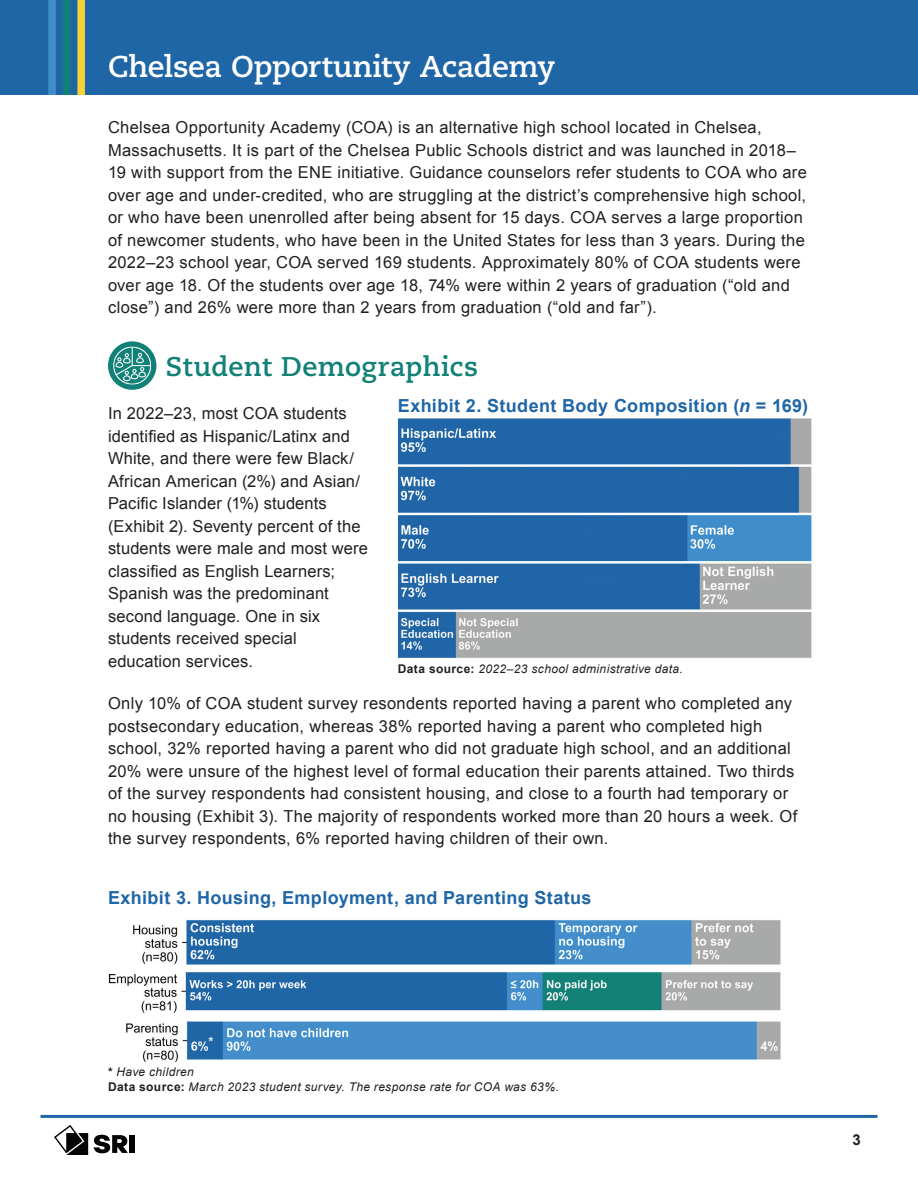
<style>
.page{position:relative;width:918px;height:1188px;background:#fff}
.page>*{position:absolute;margin:0;border:0;box-sizing:border-box;transform-origin:0 0}
.Heading_1__Section_title{font:700 30px "Caecilia LT Pro 75";letter-spacing:-.01em;color:#fff}
.Heading_2_One_Line{font:700 27px "Caecilia LT Pro 75";letter-spacing:.01em;color:#118177}
.Heading_3{font:700 18px "Arial";letter-spacing:.02em;color:#1f66a7}
.Basic_body{font:16.5px/22.5px "Arial";letter-spacing:.02em;color:#231f20}
.t1{font:700 15px "Arial";color:#231f20}
.Note{font:italic 12px "Arial";letter-spacing:.03em;color:#231f20}
.s1{font-style:italic}
.s2{font-weight:700;font-style:normal}
</style>
<div class="page">
<div style="left:0;top:0;width:918px;height:95px;background:#1f66a7"></div>
<div style="left:48px;top:0;width:8px;height:95px;background:#408dcb"></div>
<div style="left:63px;top:0;width:7px;height:95px;background:#118177"></div>
<div style="left:77px;top:0;width:8px;height:95px;background:#f7d339"></div>
<hr style="left:40px;top:1115px;width:838px;height:3px;background:#1f66a7">
<div style="left:130px;top:1135px;width:5px;height:18px;background:#040503"></div>
<svg style="left:94px;top:1135px;width:34px;height:18px"></svg>
<svg style="left:54px;top:1125px;width:34px;height:30px"></svg>
<div style="left:108px;top:341px;width:48px;height:49px;background:#118177;border-radius:50%"></div>
<svg style="left:113px;top:347px;width:38px;height:38px"></svg>
<img style="left:108px;top:920px;width:673px;height:141px">
<img style="left:398px;top:418px;width:414px;height:240px">
<p class="Heading_1__Section_title" style="left:108px;top:46px;width:449px">Chelsea Opportunity Academy</p>
<p class="Basic_body" style="left:108px;top:116px;width:700px">Chelsea Opportunity Academy (COA) is an alternative high school located in Chelsea, Massachusetts. It is part of the Chelsea Public Schools district and was launched in 2018– 19 with support from the ENE initiative. Guidance counselors refer students to COA who are over age and under-credited, who are struggling at the district’s comprehensive high school, or who have been unenrolled after being absent for 15 days. COA serves a large proportion of newcomer students, who have been in the United States for less than 3 years. During the 2022–23 school year, COA served 169 students. Approximately 80% of COA students were over age 18. Of the students over age 18, 74% were within 2 years of graduation (“old and close”) and 26% were more than 2 years from graduation (“old and far”).</p>
<p class="Heading_2_One_Line" style="left:166px;top:348px;width:314px">Student Demographics</p>
<p class="Basic_body" style="left:108px;top:402px;width:261px">In 2022–23, most COA students identified as Hispanic/Latinx and<br>White, and there were few Black/<br>African American (2%) and Asian/<br>Pacific Islander (1%) students (Exhibit 2). Seventy percent of the students were male and most were classified as English Learners;<br>Spanish was the predominant second language. One in six students received special education services.</p>
<p class="Basic_body" style="left:108px;top:692px;width:691px">Only 10% of COA student survey resondents reported having a parent who completed any postsecondary education, whereas 38% reported having a parent who completed high school, 32% reported having a parent who did not graduate high school, and an additional 20% were unsure of the highest level of formal education their parents attained. Two thirds of the survey respondents had consistent housing, and close to a fourth had temporary or no housing (Exhibit 3). The majority of respondents worked more than 20 hours a week. Of the survey respondents, 6% reported having children of their own.</p>
<p class="Heading_3" style="left:398px;top:394px;width:412px">Exhibit 2. Student Body Composition (<span class="s1">n</span> = 169)</p>
<p class="Note" style="left:398px;top:661px;width:287px"><span class="s2">Data source:</span> 2022–23 school administrative data.</p>
<p class="Heading_3" style="left:108px;top:885px;width:485px">Exhibit 3. Housing, Employment, and Parenting Status</p>
<p class="Note" style="left:108px;top:1064px;width:87px"><span class="s2">*</span> Have children</p>
<p class="Note" style="left:108px;top:1079px;width:453px"><span class="s2">Data source:</span> March 2023 student survey. The response rate for COA was 63%.</p>
<p class="t1" style="left:852px;top:1130px;width:10px">3</p>
</div>
